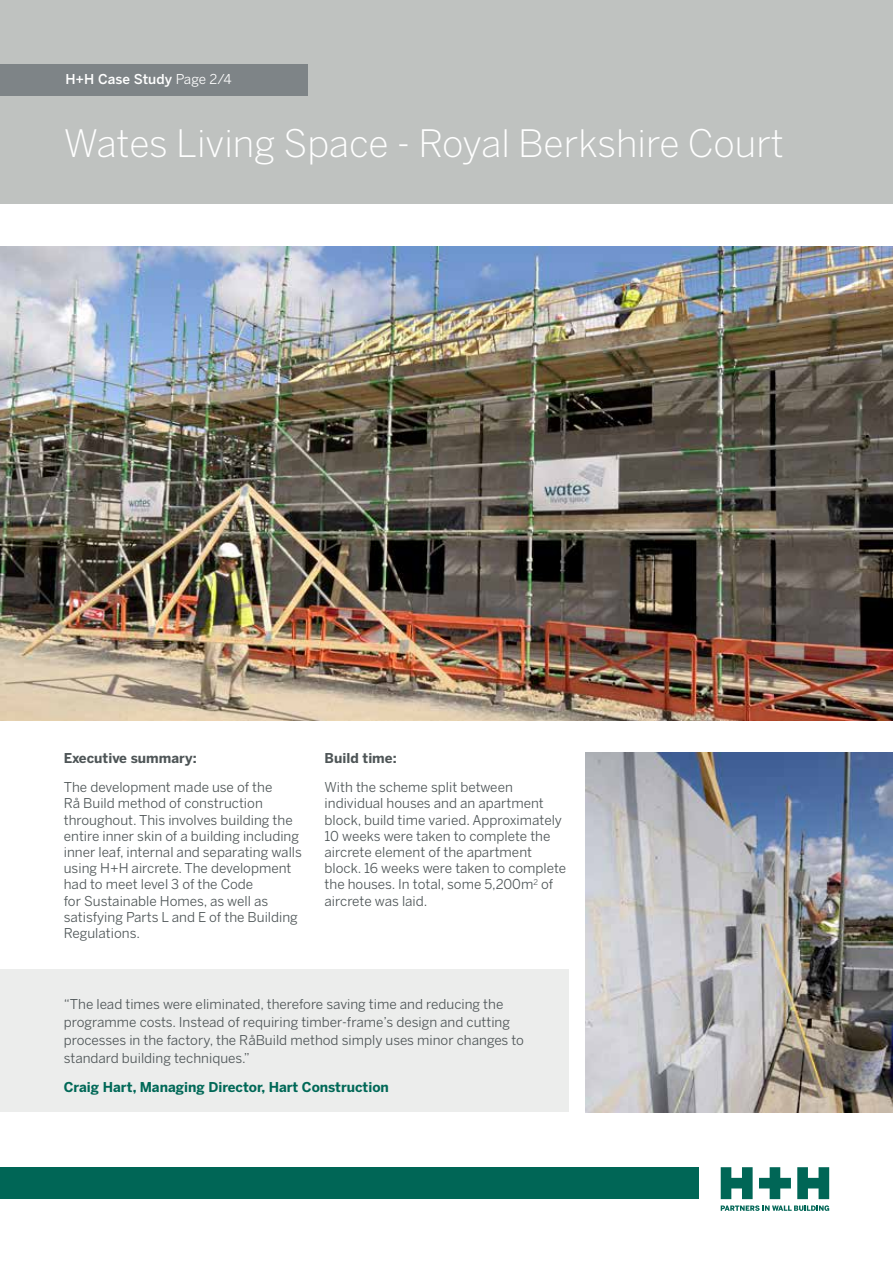
<style>
.page{position:relative;width:893px;height:1263px;background:#fff}
.page>*{position:absolute;margin:0;border:0;box-sizing:border-box;transform-origin:0 0}
.t1{font:300 37.5px "Benton Sans";color:#fff}
.t2{font:13.5px/16.2px "Benton Sans";color:#4e5557}
.t3{font:700 13.5px "Benton Sans";color:#006857}
.t4{font:700 13.5px "Benton Sans";color:#4e5557}
.t5{font:500 13.5px "Benton Sans";color:#fff}
.s1{font-weight:400}
</style>
<div class="page">
<div style="left:0;top:0;width:893px;height:204px;background:#bfc2c0"></div>
<div style="left:0;top:64px;width:308px;height:31px;background:#7e8487"></div>
<div style="left:0;top:1168px;width:699px;height:31px;background:#006656"></div>
<svg style="left:721px;top:1205px;width:108px;height:6px"></svg>
<svg style="left:721px;top:1167px;width:32px;height:32px"></svg>
<svg style="left:797px;top:1167px;width:32px;height:32px"></svg>
<svg style="left:759px;top:1167px;width:32px;height:32px"></svg>
<div style="left:0;top:969px;width:568px;height:143px;background:#ecedec"></div>
<img style="left:0;top:247px;width:893px;height:473px">
<img style="left:585px;top:753px;width:308px;height:359px">
<p class="t5" style="left:65px;top:71px;width:168px">H+H Case Study <span class="s1">Page 2/4</span></p>
<h1 class="t1" style="left:64px;top:122px;width:722px">Wates Living Space - Royal Berkshire Court</h1>
<p class="t4" style="left:64px;top:750px;width:134px">Executive summary:</p>
<p class="t2" style="left:64px;top:779px;width:240px">The development made use of the<br>Rå Build method of construction throughout. This involves building the entire inner skin of a building including inner leaf, internal and separating walls using H+H aircrete. The development had to meet level 3 of the Code<br>for Sustainable Homes, as well as satisfying Parts L and E of the Building Regulations.</p>
<p class="t4" style="left:325px;top:750px;width:74px">Build time:</p>
<p class="t2" style="left:325px;top:779px;width:243px">With the scheme split between individual houses and an apartment block, build time varied. Approximately 10 weeks were taken to complete the aircrete element of the apartment block. 16 weeks were taken to complete the houses. In total, some 5,200m<sup>2</sup> of aircrete was laid.</p>
<p class="t2" style="left:64px;top:994px;width:462px;line-height:18px">“The lead times were eliminated, therefore saving time and reducing the programme costs. Instead of requiring timber-frame’s design and cutting processes in the factory, the RåBuild method simply uses minor changes to standard building techniques.”</p>
<p class="t3" style="left:64px;top:1078px;width:327px">Craig Hart, Managing Director, Hart Construction</p>
</div>
